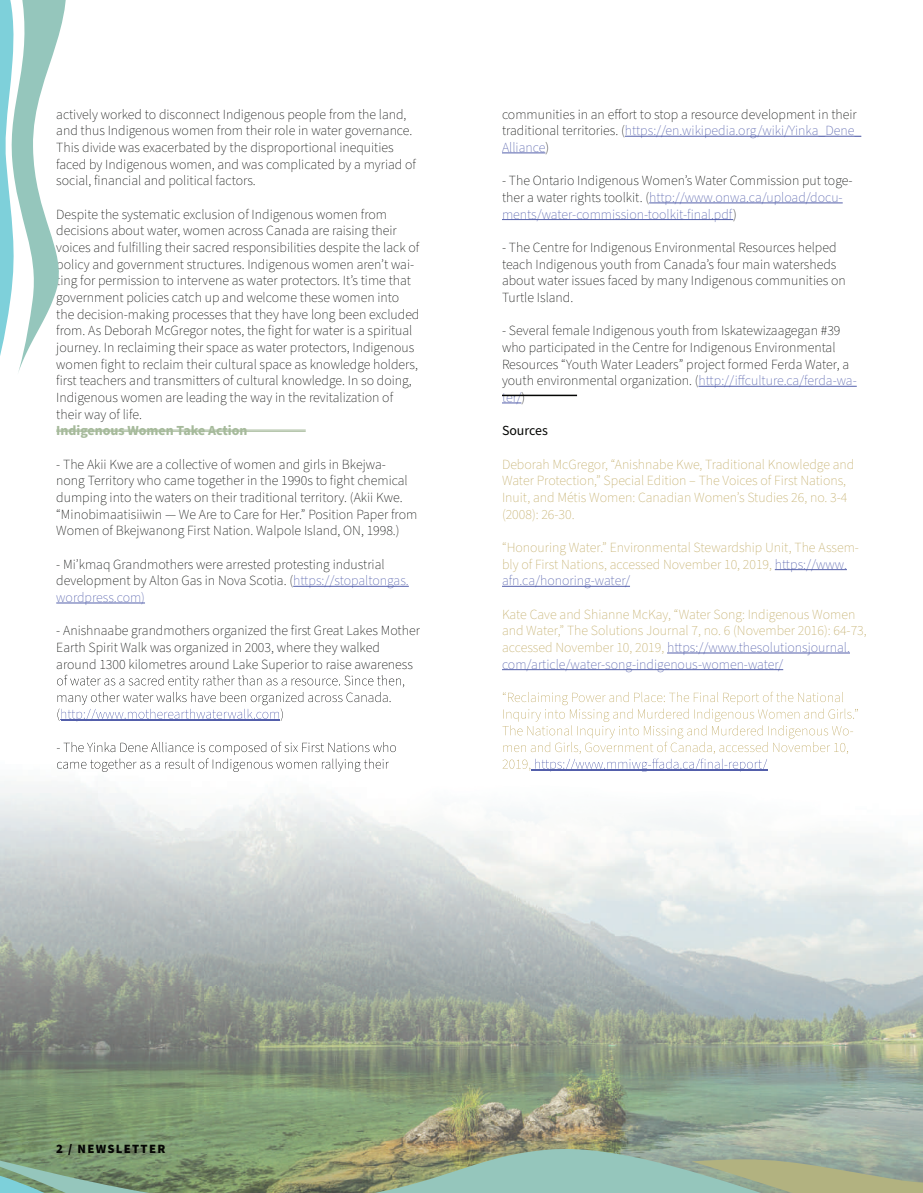
<style>
.page{position:relative;width:923px;height:1193px;background:#fff}
.page>*{position:absolute;margin:0;border:0;box-sizing:border-box;transform-origin:0 0}
.t1{font:200 13.95px/16.6px "Source Sans Pro";color:#040503}
.t2{font:200 13.95px/16.6px "Source Sans Pro";color:#c1aa65}
.t3{font:700 13.95px "Source Sans Pro";color:#a6ba9b}
.t4{font:13.95px "Source Sans Pro";color:#040503}
.t5{font:900 12.75px "Source Sans Pro";letter-spacing:.1em;color:#040503}
.s1{color:#535fab}
</style>
<div class="page">
<hr style="left:293px;top:586px;width:116px;height:1px;background:#535fab">
<hr style="left:56px;top:602px;width:89px;height:1px;background:#535fab">
<hr style="left:625px;top:136px;width:236px;height:1px;background:#535fab">
<hr style="left:502px;top:152px;width:43px;height:1px;background:#535fab">
<hr style="left:649px;top:202px;width:193px;height:1px;background:#535fab">
<hr style="left:502px;top:219px;width:231px;height:1px;background:#535fab">
<hr style="left:698px;top:386px;width:158px;height:1px;background:#535fab">
<svg style="left:502px;top:402px;width:19px;height:1px"></svg>
<hr style="left:774px;top:569px;width:72px;height:1px;background:#535fab">
<hr style="left:502px;top:586px;width:128px;height:1px;background:#535fab">
<hr style="left:667px;top:652px;width:183px;height:1px;background:#535fab">
<hr style="left:502px;top:669px;width:281px;height:1px;background:#535fab">
<img style="left:0;top:688px;width:922px;height:448px">
<img style="left:57px;top:677px;width:348px;height:11px">
<img style="left:58px;top:692px;width:333px;height:13px">
<svg style="left:57px;top:708px;width:3px;height:13px"></svg>
<img style="left:61px;top:708px;width:218px;height:13px">
<svg style="left:281px;top:708px;width:2px;height:13px"></svg>
<img style="left:57px;top:741px;width:339px;height:14px">
<img style="left:57px;top:758px;width:332px;height:14px">
<img style="left:503px;top:691px;width:341px;height:14px">
<img style="left:503px;top:708px;width:355px;height:14px">
<img style="left:502px;top:725px;width:351px;height:13px">
<img style="left:503px;top:741px;width:345px;height:13px">
<img style="left:502px;top:759px;width:28px;height:11px">
<img style="left:531px;top:758px;width:236px;height:14px">
<img style="left:531px;top:769px;width:236px;height:1px">
<svg style="left:0;top:0;width:90px;height:604px"></svg>
<hr style="left:56px;top:430px;width:250px;height:1px;background:#a6ba9b">
<hr style="left:56px;top:431px;width:250px;height:1px;background:#a6ba9b">
<hr style="left:502px;top:394px;width:75px;height:2px;background:#040503">
<svg style="left:0;top:1136px;width:922px;height:56px;background:#90a688"></svg>
<p class="t1" style="left:56px;top:106px;width:361px">actively worked to disconnect Indigenous people from the land, and thus Indigenous women from their role in water governance.<br>This divide was exacerbated by the disproportional inequities faced by Indigenous women, and was complicated by a myriad of social, financial and political factors.</p>
<p class="t1" style="left:56px;top:206px;width:365px">Despite the systematic exclusion of Indigenous women from decisions about water, women across Canada are raising their voices and fulfilling their sacred responsibilities despite the lack of policy and government structures. Indigenous women aren’t wai&shy;ting for permission to intervene as water protectors. It’s time that government policies catch up and welcome these women into the decision-making processes that they have long been excluded from. As Deborah McGregor notes, the fight for water is a spiritual journey. In reclaiming their space as water protectors, Indigenous women fight to reclaim their cultural space as knowledge holders, first teachers and transmitters of cultural knowledge. In so doing, Indigenous women are leading the way in the revitalization of their way of life.</p>
<p class="t3" style="left:56px;top:421px;width:193px">Indigenous Women Take Action</p>
<p class="t1" style="left:56px;top:456px;width:362px">- The Akii Kwe are a collective of women and girls in Bkejwa&shy;nong Territory who came together in the 1990s to fight chemical dumping into the waters on their traditional territory. (Akii Kwe. “Minobimaatisiiwin — We Are to Care for Her.” Position Paper from Women of Bkejwanong First Nation. Walpole Island, ON, 1998.)</p>
<p class="t1" style="left:56px;top:556px;width:354px">- Mi’kmaq Grandmothers were arrested protesting industrial development by Alton Gas in Nova Scotia. (<span class="s1">https://stopaltongas. wordpress.com)</span></p>
<p class="t1" style="left:56px;top:623px;width:365px">- Anishnaabe grandmothers organized the first Great Lakes Mother<br>Earth Spirit Walk was organized in 2003, where they walked around 1300 kilometres around Lake Superior to raise awareness</p>
<p class="t1" style="left:502px;top:106px;width:361px">communities in an effort to stop a resource development in their traditional territories. (<span class="s1">https://en.wikipedia.org/wiki/Yinka_Dene_<br>Alliance</span>)</p>
<p class="t1" style="left:502px;top:173px;width:352px">- The Ontario Indigenous Women’s Water Commission put toge&shy;ther a water rights toolkit. (<span class="s1">http://www.onwa.ca/upload/docu&shy;ments/water-commission-toolkit-final.pdf</span>)</p>
<p class="t1" style="left:502px;top:239px;width:345px">- The Centre for Indigenous Environmental Resources helped teach Indigenous youth from Canada’s four main watersheds about water issues faced by many Indigenous communities on Turtle Island.</p>
<p class="t1" style="left:502px;top:323px;width:356px">- Several female Indigenous youth from Iskatewizaagegan #39 who participated in the Centre for Indigenous Environmental Resources “Youth Water Leaders” project formed Ferda Water, a youth environmental organization. (<span class="s1">http://iffculture.ca/ferda-wa&shy;ter/</span>)</p>
<p class="t4" style="left:502px;top:421px;width:47px">Sources</p>
<p class="t2" style="left:502px;top:456px;width:354px">Deborah McGregor, “Anishnabe Kwe, Traditional Knowledge and Water Protection,” Special Edition – The Voices of First Nations, Inuit, and Métis Women: Canadian Women’s Studies 26, no. 3-4 (2008): 26-30.</p>
<p class="t2" style="left:502px;top:539px;width:358px">“Honouring Water.” Environmental Stewardship Unit, The Assem&shy;bly of First Nations, accessed November 10, 2019, <span class="s1">https://www. afn.ca/honoring-water/</span></p>
<p class="t2" style="left:502px;top:606px;width:366px">Kate Cave and Shianne McKay, “Water Song: Indigenous Women and Water,” The Solutions Journal 7, no. 6 (November 2016): 64-73, accessed November 10, 2019, <span class="s1">https://www.thesolutionsjournal. com/article/water-song-indigenous-women-water/</span></p>
<p class="t5" style="left:56px;top:1140px;width:111px">2 / NEWSLETTER</p>
</div>
